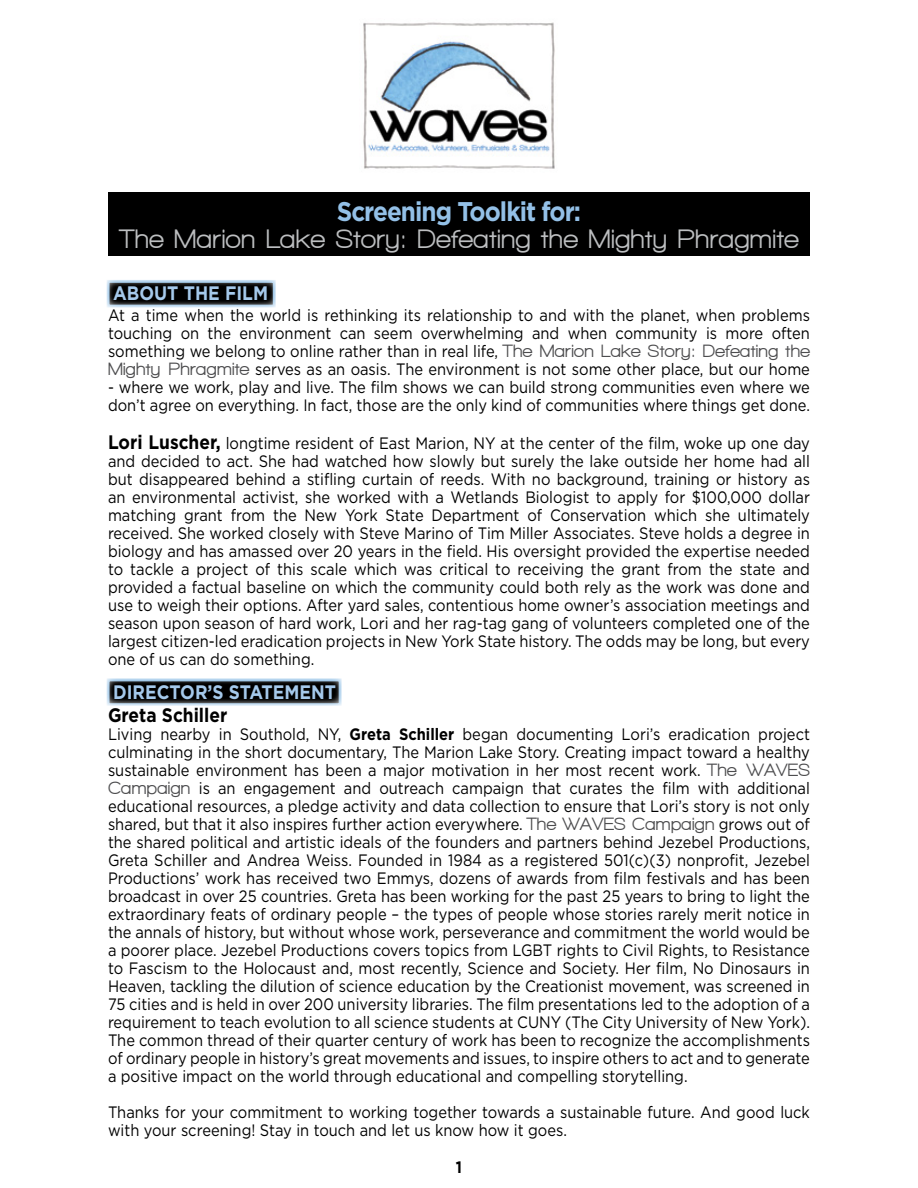
<style>
.page{position:relative;width:918px;height:1188px;background:#fff}
.page>*{position:absolute;margin:0;border:0;box-sizing:border-box;transform-origin:0 0}
.Centered{font:800 27px "Walkway";letter-spacing:.02em;color:#bcbec0}
.Centered-2{font:700 27px "Gotham";letter-spacing:-.04em;color:#93c0e7;scale:.9 1}
.t1{font:700 19.5px "Gotham";color:#a5c9eb;scale:.89 1}
.t2{font:700 19.5px "Gotham";color:#000;scale:.89 1}
.t3{font:16.5px/18px "Gotham";color:#000;text-align:justify;scale:.89 1}
.t4{font:700 16.5px "Gotham";color:#000;scale:.89 1}
.s1{font-family:"Walkway";font-weight:800;font-size:18px;color:#4d4d4f}
.s2{font-weight:700;font-size:19.5px}
.s3{font-weight:700}
</style>
<div class="page">
<svg style="left:110px;top:284px;width:162px;height:20px;background:#070707"></svg>
<div style="left:106px;top:280px;width:170px;height:28px;border:3px solid #81b7e3"></div>
<div style="left:108px;top:192px;width:702px;height:64px;background:#000"></div>
<svg style="left:110px;top:682px;width:228px;height:20px;background:#070707"></svg>
<div style="left:106px;top:678px;width:236px;height:28px;border:3px solid #81b7e3"></div>
<img style="left:363px;top:22px;width:192px;height:147px">
<p class="Centered-2" style="left:337px;top:196px;width:273px">Screening Toolkit for:</p>
<p class="Centered" style="left:119px;top:224px;width:681px">The Marion Lake Story: Defeating the Mighty Phragmite</p>
<p class="t1" style="left:113px;top:282px;width:175px">ABOUT THE FILM</p>
<p class="t3" style="left:108px;top:306px;width:790px">At a time when the world is rethinking its relationship to and with the planet, when problems touching on the environment can seem overwhelming and when community is more often something we belong to online rather than in real life, <span class="s1">The Marion Lake Story: Defeating the Mighty Phragmite</span> serves as an oasis. The environment is not some other place, but our home</p>
<p class="t3" style="left:108px;top:378px;width:790px">- where we work, play and live. The film shows we can build strong communities even where we don’t agree on everything. In fact, those are the only kind of communities where things get done.</p>
<p class="t3" style="left:108px;top:434px;width:790px"><span class="s2">Lori Luscher,</span> longtime resident of East Marion, NY at the center of the film, woke up one day and decided to act. She had watched how slowly but surely the lake outside her home had all but disappeared behind a stifling curtain of reeds. With no background, training or history as an environmental activist, she worked with a Wetlands Biologist to apply for $100,000 dollar matching grant from the New York State Department of Conservation which she ultimately received. She worked closely with Steve Marino of Tim Miller Associates. Steve holds a degree in biology and has amassed over 20 years in the field. His oversight provided the expertise needed to tackle a project of this scale which was critical to receiving the grant from the state and provided a factual baseline on which the community could both rely as the work was done and use to weigh their options. After yard sales, contentious home owner’s association meetings and season upon season of hard work, Lori and her rag-tag gang of volunteers completed one of the largest citizen-led eradication projects in New York State history. The odds may be long, but every one of us can do something.</p>
<p class="t1" style="left:113px;top:681px;width:252px">DIRECTOR’S STATEMENT</p>
<p class="t2" style="left:108px;top:704px;width:136px">Greta Schiller</p>
<p class="t3" style="left:108px;top:725px;width:790px">Living nearby in Southold, NY, <span class="s3">Greta Schiller</span> began documenting Lori’s eradication project culminating in the short documentary, The Marion Lake Story. Creating impact toward a healthy sustainable environment has been a major motivation in her most recent work. <span class="s1">The WAVES Campaign</span> is an engagement and outreach campaign that curates the film with additional educational resources, a pledge activity and data collection to ensure that Lori’s story is not only shared, but that it also inspires further action everywhere. <span class="s1">The WAVES Campaign</span> grows out of the shared political and artistic ideals of the founders and partners behind Jezebel Productions, Greta Schiller and Andrea Weiss. Founded in 1984 as a registered 501(c)(3) nonprofit, Jezebel Productions’ work has received two Emmys, dozens of awards from film festivals and has been broadcast in over 25 countries. Greta has been working for the past 25 years to bring to light the extraordinary feats of ordinary people – the types of people whose stories rarely merit notice in the annals of history, but without whose work, perseverance and commitment the world would be a poorer place. Jezebel Productions covers topics from LGBT rights to Civil Rights, to Resistance to Fascism to the Holocaust and, most recently, Science and Society. Her film, No Dinosaurs in Heaven, tackling the dilution of science education by the Creationist movement, was screened in 75 cities and is held in over 200 university libraries. The film presentations led to the adoption of a requirement to teach evolution to all science students at CUNY (The City University of New York).<br>The common thread of their quarter century of work has been to recognize the accomplishments of ordinary people in history’s great movements and issues, to inspire others to act and to generate a positive impact on the world through educational and compelling storytelling.</p>
<p class="t3" style="left:108px;top:1103px;width:790px">Thanks for your commitment to working together towards a sustainable future. And good luck with your screening! Stay in touch and let us know how it goes.</p>
<p class="t4" style="left:456px;top:1158px;width:8px">1</p>
</div>
